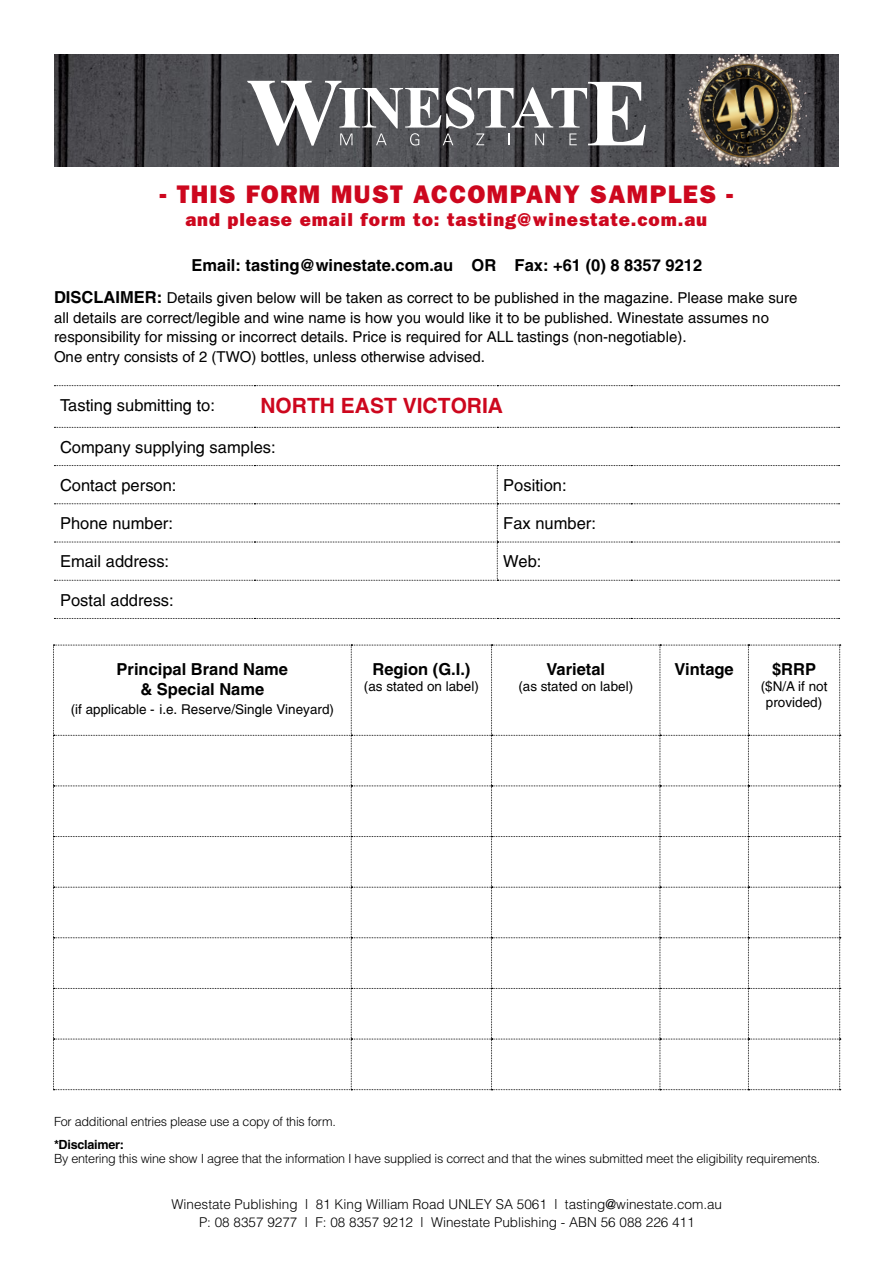
<style>
.page{position:relative;width:893px;height:1263px;background:#fff}
.page>*{position:absolute;margin:0;border:0;box-sizing:border-box;transform-origin:0 0}
.t1{font:800 25.5px "Frankfurt Gothic";letter-spacing:.05em;color:#cd071e}
.t2{font:700 21px "Switzerland";color:#cd071e}
.t3{font:800 18.75px "Frankfurt Gothic";letter-spacing:.05em;color:#cd071e}
.t4{font:16.5px "Switzerland";color:#000}
.t5{font:700 16.5px/19.8px "Switzerland";color:#000;text-align:center}
.t6{font:15px/19.6px "Switzerland";color:#000}
.t7{font:300 13.5px/18px "Switzerland";color:#000;text-align:center}
.t8{font:13.5px/16.2px "Switzerland";color:#000;text-align:center}
.t9{font:300 12.6px "Switzerland";letter-spacing:-.02em;color:#000}
.t10{font:700 12.6px "Switzerland";letter-spacing:-.02em;color:#000}
.s1{font-weight:700;font-size:16.5px}
</style>
<div class="page">
<img style="left:54px;top:54px;width:785px;height:113px">
<svg style="left:247px;top:81px;width:399px;height:65px"></svg>
<svg style="left:53px;top:645px;width:788px;height:445px"></svg>
<svg style="left:54px;top:427px;width:786px;height:1px"></svg>
<svg style="left:54px;top:465px;width:786px;height:116px"></svg>
<svg style="left:54px;top:385px;width:786px;height:1px"></svg>
<svg style="left:54px;top:618px;width:786px;height:1px"></svg>
<img style="left:670px;top:54px;width:152px;height:113px">
<img style="left:688px;top:54px;width:116px;height:113px">
<h1 class="t1" style="left:160px;top:179px;width:575px">- THIS FORM MUST ACCOMPANY SAMPLES -</h1>
<p class="t3" style="left:185px;top:208px;width:523px">and please email form to: tasting@winestate.com.au</p>
<p class="t5" style="left:191px;top:255px;width:512px">Email: tasting@winestate.com.au OR Fax: +61 (0) 8 8357 9212</p>
<p class="t6" style="left:54px;top:288px;width:745px"><span class="s1">DISCLAIMER:</span> Details given below will be taken as correct to be published in the magazine. Please make sure all details are correct/legible and wine name is how you would like it to be published. Winestate assumes no responsibility for missing or incorrect details. Price is required for ALL tastings (non-negotiable).<br>One entry consists of 2 (TWO) bottles, unless otherwise advised.</p>
<p class="t4" style="left:60px;top:395px;width:157px">Tasting submitting to:</p>
<h2 class="t2" style="left:260px;top:393px;width:244px">NORTH EAST VICTORIA</h2>
<p class="t4" style="left:60px;top:437px;width:217px">Company supplying samples:</p>
<p class="t4" style="left:60px;top:475px;width:118px">Contact person:</p>
<p class="t4" style="left:503px;top:475px;width:65px">Position:</p>
<p class="t4" style="left:60px;top:514px;width:114px">Phone number:</p>
<p class="t4" style="left:503px;top:514px;width:94px">Fax number:</p>
<p class="t4" style="left:60px;top:552px;width:111px">Email address:</p>
<p class="t4" style="left:503px;top:552px;width:40px">Web:</p>
<p class="t4" style="left:60px;top:590px;width:115px">Postal address:</p>
<p class="t5" style="left:117px;top:659px;width:173px">Principal Brand Name &amp; Special Name</p>
<p class="t8" style="left:71px;top:701px;width:265px">(if applicable - i.e. Reserve/Single Vineyard)</p>
<p class="t5" style="left:372px;top:659px;width:99px">Region (G.I.)</p>
<p class="t8" style="left:364px;top:678px;width:116px">(as stated on label)</p>
<p class="t5" style="left:546px;top:659px;width:60px">Varietal</p>
<p class="t8" style="left:518px;top:678px;width:116px">(as stated on label)</p>
<p class="t5" style="left:674px;top:659px;width:61px">Vintage</p>
<p class="t5" style="left:772px;top:659px;width:46px">$RRP</p>
<p class="t8" style="left:761px;top:678px;width:68px">($N/A if not provided)</p>
<p class="t9" style="left:54px;top:1113px;width:283px">For additional entries please use a copy of this form.</p>
<p class="t10" style="left:54px;top:1136px;width:72px">*Disclaimer:</p>
<p class="t9" style="left:54px;top:1151px;width:768px">By entering this wine show I agree that the information I have supplied is correct and that the wines submitted meet the eligibility requirements.</p>
<p class="t7" style="left:172px;top:1194px;width:552px">Winestate Publishing | 81 King William Road UNLEY SA 5061 | tasting@winestate.com.au<br>P: 08 8357 9277 | F: 08 8357 9212 | Winestate Publishing - ABN 56 088 226 411</p>
</div>
